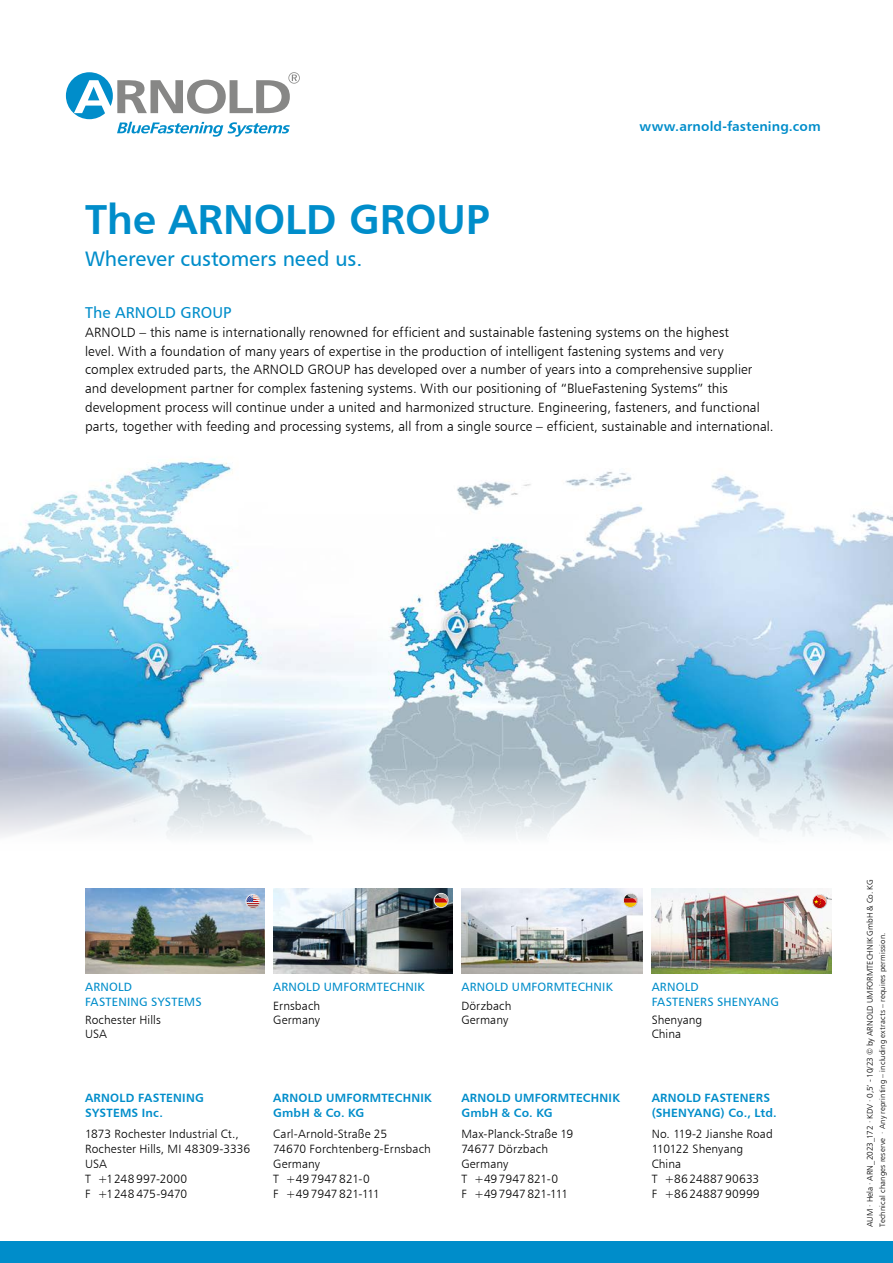
<style>
.page{position:relative;width:893px;height:1263px;background:#fff}
.page>*{position:absolute;margin:0;border:0;box-sizing:border-box;transform-origin:0 0}
.t1{font:42px "Humanist 777 BT Bold B";letter-spacing:-.005em;color:#008dca}
.t2{font:21px "Humanist 777 BT Roman B";color:#008dca}
.t3{font:15.75px "Humanist 777 BT Roman B";letter-spacing:.005em;color:#008dca}
.t4{font:13.5px/18.8px "Humanist 777 BT Light B";letter-spacing:.005em;color:#000}
.t5{font:13.5px "Humanist 777 BT Bold B";letter-spacing:.01em;color:#008dca}
.t6{font:12px/15px "Humanist 777 BT Light B";letter-spacing:.01em;color:#000}
.t7{font:12px/15px "Humanist 777 BT Bold B";letter-spacing:.02em;color:#008dca}
.t8{font:12px/14.2px "Humanist 777 BT Roman B";letter-spacing:.02em;color:#008dca}
.t9{font:8.25px "Humanist 777 BT Light B";letter-spacing:.005em;color:#000}
.t10{font:7.8px "Humanist 777 BT Light B";letter-spacing:.02em;color:#000}
</style>
<div class="page">
<div style="left:0;top:1242px;width:893px;height:21px;background:#008dca"></div>
<img style="left:0;top:458px;width:893px;height:379px">
<svg style="left:66px;top:72px;width:234px;height:65px"></svg>
<img style="left:273px;top:889px;width:180px;height:85px">
<div style="left:434px;top:893px;width:14px;height:14px;background:#999fa5;border-radius:7px"></div>
<svg style="left:434px;top:894px;width:14px;height:13px"></svg>
<div style="left:434px;top:893px;width:15px;height:15px;border:1px solid #fff;border-radius:50%"></div>
<img style="left:461px;top:889px;width:181px;height:85px">
<div style="left:623px;top:893px;width:14px;height:14px;background:#e9ebf0;border-radius:7px"></div>
<svg style="left:623px;top:894px;width:14px;height:13px"></svg>
<div style="left:623px;top:893px;width:15px;height:15px;border:1px solid #fff;border-radius:50%"></div>
<img style="left:652px;top:889px;width:179px;height:85px">
<img style="left:813px;top:894px;width:14px;height:14px;border-radius:7px">
<svg style="left:814px;top:895px;width:13px;height:10px"></svg>
<div style="left:812px;top:894px;width:15px;height:15px;border:1px solid #fff;border-radius:50%"></div>
<img style="left:85px;top:889px;width:180px;height:85px">
<svg style="left:246px;top:894px;width:14px;height:14px"></svg>
<div style="left:246px;top:894px;width:14px;height:15px;border:1px solid #fff;border-radius:50%"></div>
<h1 class="t1" style="left:85px;top:192px;width:406px">The ARNOLD GROUP</h1>
<h2 class="t2" style="left:85px;top:246px;width:279px">Wherever customers need us.</h2>
<p class="t5" style="left:639px;top:118px;width:183px">www.arnold-fastening.com</p>
<p class="t3" style="left:85px;top:303px;width:148px">The ARNOLD GROUP</p>
<p class="t4" style="left:85px;top:323px;width:690px">ARNOLD – this name is internationally renowned for efficient and sustainable fastening systems on the highest<br>level. With a foundation of many years of expertise in the production of intelligent fastening systems and very complex extruded parts, the ARNOLD GROUP has developed over a number of years into a comprehensive supplier and development partner for complex fastening systems. With our positioning of “BlueFastening Systems” this development process will continue under a united and harmonized structure. Engineering, fasteners, and functional parts, together with feeding and processing systems, all from a single source – efficient, sustainable and international.</p>
<p class="t8" style="left:85px;top:980px;width:118px">ARNOLD<br>FASTENING SYSTEMS</p>
<p class="t6" style="left:85px;top:1013px;width:77px;line-height:14.2px">Rochester Hills<br>USA</p>
<p class="t7" style="left:85px;top:1090px;width:120px">ARNOLD FASTENING<br>SYSTEMS Inc.</p>
<p class="t6" style="left:85px;top:1126px;width:167px">1873 Rochester Industrial Ct.,<br>Rochester Hills, MI 48309-3336<br>USA<br>T +1248 997-2000<br>F +1248 475-9470</p>
<p class="t8" style="left:273px;top:980px;width:153px">ARNOLD UMFORMTECHNIK</p>
<p class="t6" style="left:273px;top:998px;width:48px;line-height:14.2px">Ernsbach<br>Germany</p>
<p class="t7" style="left:273px;top:1090px;width:160px">ARNOLD UMFORMTECHNIK<br>GmbH &amp; Co. KG</p>
<p class="t6" style="left:273px;top:1126px;width:159px">Carl-Arnold-Straße 25<br>74670 Forchtenberg-Ernsbach<br>Germany<br>T +497947821-0<br>F +497947821-111</p>
<p class="t8" style="left:461px;top:980px;width:153px">ARNOLD UMFORMTECHNIK</p>
<p class="t6" style="left:461px;top:998px;width:52px;line-height:14.2px">Dörzbach<br>Germany</p>
<p class="t7" style="left:461px;top:1090px;width:160px">ARNOLD UMFORMTECHNIK<br>GmbH &amp; Co. KG</p>
<p class="t6" style="left:461px;top:1126px;width:113px">Max-Planck-Straße 19<br>74677 Dörzbach<br>Germany<br>T +497947821-0<br>F +497947821-111</p>
<p class="t8" style="left:652px;top:980px;width:129px">ARNOLD<br>FASTENERS SHENYANG</p>
<p class="t6" style="left:652px;top:1013px;width:52px;line-height:14.2px">Shenyang<br>China</p>
<p class="t7" style="left:652px;top:1090px;width:126px">ARNOLD FASTENERS (SHENYANG) Co., Ltd.</p>
<p class="t6" style="left:652px;top:1126px;width:123px">No. 119-2 Jianshe Road<br>110122 Shenyang<br>China<br>T +86 2488790633<br>F +86 2488790999</p>
<p class="t9" style="left:865px;top:1227px;width:349px;rotate:-90deg">AUM · Hela · ARN_2023_172 · KDV · 0,5’ - 10/23 © by ARNOLD UMFORMTECHNIK GmbH &amp; Co. KG</p>
<p class="t10" style="left:877px;top:1227px;width:296px;rotate:-90deg">Technical changes reserve · Any reprinting – including extracts – requires permission.</p>
</div>
